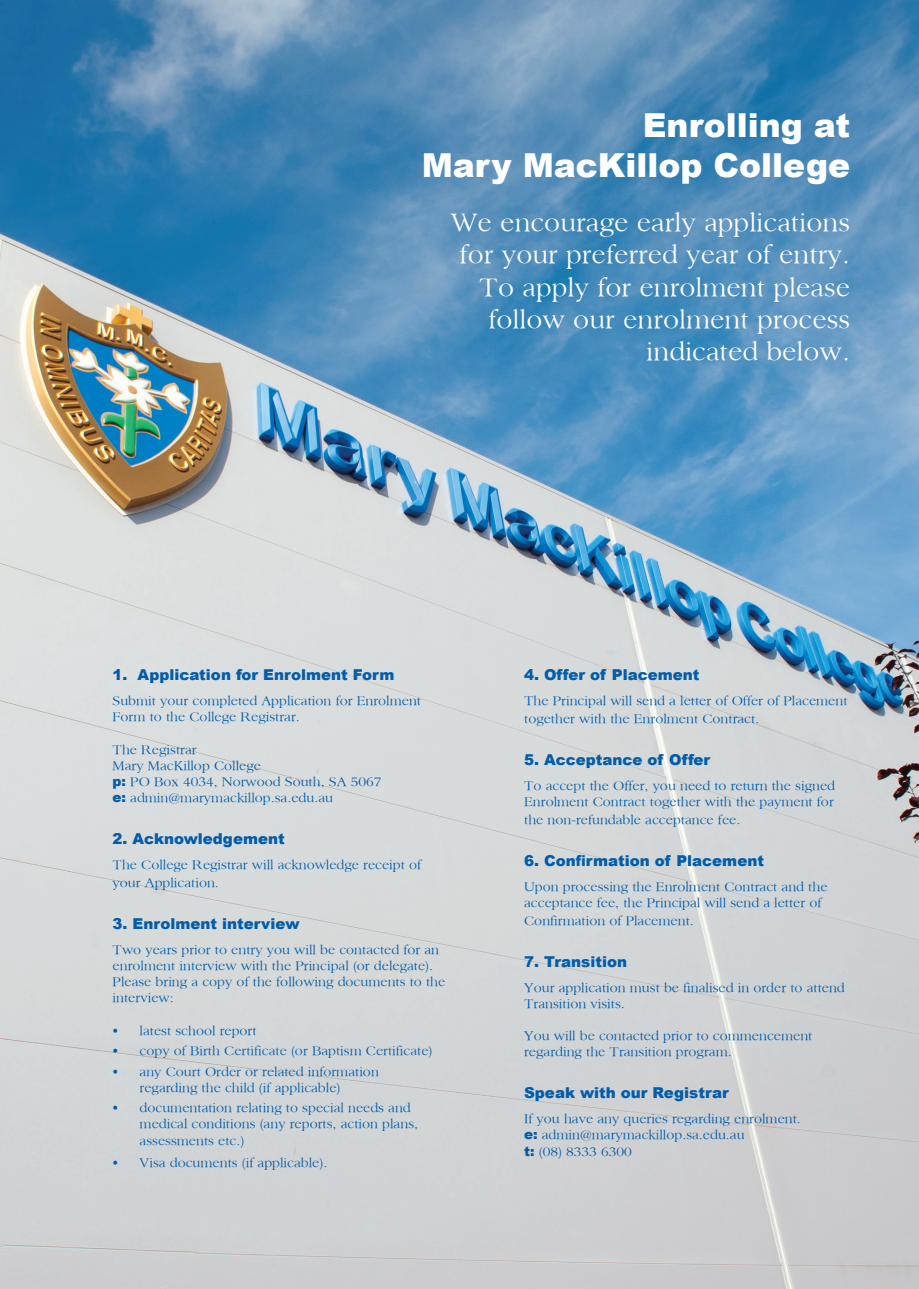
<style>
.page{position:relative;width:919px;height:1289px;background:#fff}
.page>*{position:absolute;margin:0;border:0;box-sizing:border-box;transform-origin:0 0}
.t1{font:900 33px/39.6px "Arial";color:#fff;text-align:right}
.t2{font:27px/32.4px "Sanford";color:#fff;text-align:right}
.t3{font:900 15px "Arial";color:#015dab}
.t4{font:13.5px/16.2px "Sanford";color:#015dab}
.s1{font-family:"Arial";font-weight:900}
</style>
<div class="page">
<img style="left:0;top:0;width:918px;height:1288px">
<p class="t1" style="left:421px;top:105px;width:430px">Enrolling at<br>Mary MacKillop College</p>
<p class="t2" style="left:450px;top:205px;width:401px">We encourage early applications for your preferred year of entry.<br>To apply for enrolment please</p>
<p class="t2" style="left:488px;top:302px;width:363px">follow our enrolment process</p>
<p class="t2" style="left:646px;top:335px;width:205px">indicated below.</p>
<p class="t3" style="left:113px;top:664px;width:283px">1. Application for Enrolment Form</p>
<p class="t4" style="left:113px;top:692px;width:310px">Submit your completed Application for Enrolment<br>Form to the College Registrar.</p>
<p class="t4" style="left:113px;top:740px;width:85px">The Registrar</p>
<p class="t4" style="left:113px;top:757px;width:150px">Mary MacKillop College</p>
<p class="t4" style="left:113px;top:773px;width:270px"><span class="s1">p:</span> PO Box 4034, Norwood South, SA 5067</p>
<p class="t4" style="left:113px;top:789px;width:222px"><span class="s1">e:</span> admin@marymackillop.sa.edu.au</p>
<p class="t3" style="left:113px;top:828px;width:174px">2. Acknowledgement</p>
<p class="t4" style="left:113px;top:855px;width:310px;line-height:18px">The College Registrar will acknowledge receipt of your Application.</p>
<p class="t3" style="left:113px;top:912px;width:188px">3. Enrolment interview</p>
<p class="t4" style="left:113px;top:940px;width:334px">Two years prior to entry you will be contacted for an enrolment interview with the Principal (or delegate).<br>Please bring a copy of the following documents to the interview:</p>
<p class="t4" style="left:113px;top:1021px;width:146px">• latest school report</p>
<p class="t4" style="left:113px;top:1042px;width:321px">• copy of Birth Certificate (or Baptism Certificate)</p>
<p class="t4" style="left:140px;top:1062px;width:241px;text-indent:-27px">• any Court Order or related information regarding the child (if applicable)</p>
<p class="t4" style="left:140px;top:1099px;width:280px;text-indent:-27px">• documentation relating to special needs and medical conditions (any reports, action plans, assessments etc.)</p>
<p class="t4" style="left:113px;top:1154px;width:216px">• Visa documents (if applicable).</p>
<p class="t3" style="left:524px;top:664px;width:177px">4. Offer of Placement</p>
<p class="t4" style="left:524px;top:691px;width:325px;line-height:18px">The Principal will send a letter of Offer of Placement together with the Enrolment Contract.</p>
<p class="t3" style="left:524px;top:748px;width:188px">5. Acceptance of Offer</p>
<p class="t4" style="left:524px;top:776px;width:312px">To accept the Offer, you need to return the signed<br>Enrolment Contract together with the payment for</p>
<p class="t4" style="left:524px;top:811px;width:218px">the non-refundable acceptance fee.</p>
<p class="t3" style="left:524px;top:849px;width:241px">6. Confirmation of Placement</p>
<p class="t4" style="left:524px;top:877px;width:305px">Upon processing the Enrolment Contract and the acceptance fee, the Principal will send a letter of</p>
<p class="t4" style="left:524px;top:912px;width:171px">Confirmation of Placement.</p>
<p class="t3" style="left:524px;top:950px;width:104px">7. Transition</p>
<p class="t4" style="left:524px;top:978px;width:322px">Your application must be finalised in order to attend<br>Transition visits.</p>
<p class="t4" style="left:524px;top:1027px;width:290px">You will be contacted prior to commencement regarding the Transition program.</p>
<p class="t3" style="left:524px;top:1082px;width:206px">Speak with our Registrar</p>
<p class="t4" style="left:524px;top:1110px;width:278px">If you have any queries regarding enrolment. <span class="s1">e:</span> admin@marymackillop.sa.edu.au<br><span class="s1">t:</span> (08) 8333 6300</p>
</div>
